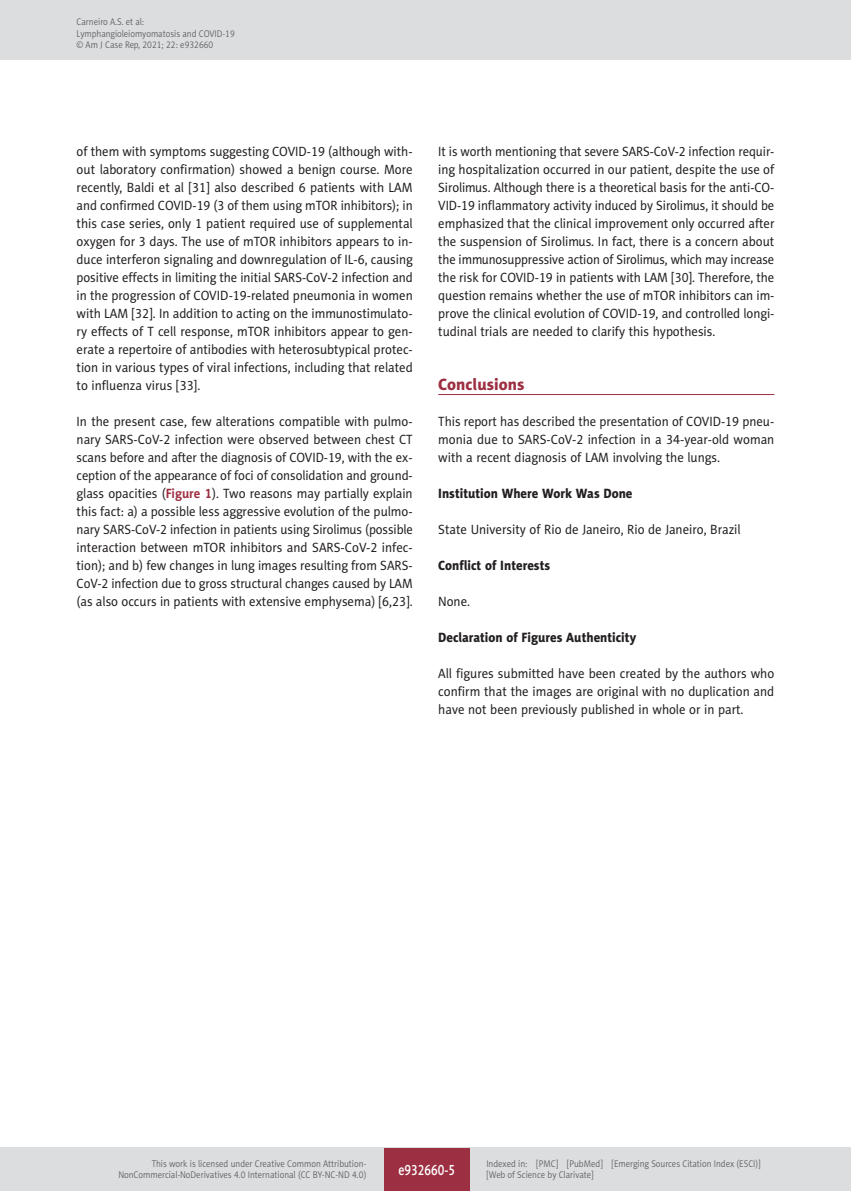
<style>
.page{position:relative;width:851px;height:1191px;background:#fff}
.page>*{position:absolute;margin:0;border:0;box-sizing:border-box;transform-origin:0 0}
.AJCR_Headline_1{font:16.5px "Naomi Sans EFN Heavy";color:#9d2f42}
.t1{font:15px "Naomi Sans EFN Medium";color:#fff;scale:.8 1}
.AJCR_Body{font:13.5px/18px "Naomi Sans EFN";color:#231f20;text-align:justify;scale:.95 1}
.AJCR_Body-2{font:13.5px/18px "Naomi Sans EFN";color:#231f20;text-align:justify;scale:.93 1}
.AJCR_Headline_2{font:13.5px "Naomi Sans EFN Heavy";color:#231f20;scale:.95 1}
.t2{font:9.75px/11.2px "Naomi Sans EFN Light";color:#57585a;scale:.9 1}
.s1{font-weight:700;color:#9d2f42}
</style>
<div class="page">
<hr style="left:438px;top:394px;width:336px;height:1px;background:#9d2f42">
<div style="left:0;top:0;width:850px;height:60px;background:#dcdddf"></div>
<div style="left:0;top:1148px;width:850px;height:43px;background:#dcdddf"></div>
<div style="left:384px;top:1147px;width:85px;height:43px;background:#9d2f42"></div>
<p class="t2" style="left:77px;top:16px;width:177px">Carneiro A.S. et al:<br>Lymphangioleiomyomatosis and COVID-19 © Am J Case Rep, 2021; 22: e932660</p>
<p class="AJCR_Body" style="left:77px;top:142px;width:355px">of them with symptoms suggesting COVID-19 (although with&shy;out laboratory confirmation) showed a benign course. More recently, Baldi et al [31] also described 6 patients with LAM and confirmed COVID-19 (3 of them using mTOR inhibitors); in this case series, only 1 patient required use of supplemental oxygen for 3 days. The use of mTOR inhibitors appears to in&shy;duce interferon signaling and downregulation of IL-6, causing positive effects in limiting the initial SARS-CoV-2 infection and in the progression of COVID-19-related pneumonia in women with LAM [32]. In addition to acting on the immunostimulato&shy;ry effects of T cell response, mTOR inhibitors appear to gen&shy;erate a repertoire of antibodies with heterosubtypical protec&shy;tion in various types of viral infections, including that related to influenza virus [33].</p>
<p class="AJCR_Body" style="left:77px;top:412px;width:355px">In the present case, few alterations compatible with pulmo&shy;nary SARS-CoV-2 infection were observed between chest CT scans before and after the diagnosis of COVID-19, with the ex&shy;ception of the appearance of foci of consolidation and ground&shy;glass opacities (<span class="s1">Figure 1</span>). Two reasons may partially explain this fact: a) a possible less aggressive evolution of the pulmo&shy;nary SARS-CoV-2 infection in patients using Sirolimus (possible interaction between mTOR inhibitors and SARS-CoV-2 infec&shy;tion); and b) few changes in lung images resulting from SARS-CoV-2 infection due to gross structural changes caused by LAM (as also occurs in patients with extensive emphysema) [6,23].</p>
<p class="AJCR_Body-2" style="left:438px;top:142px;width:363px">It is worth mentioning that severe SARS-CoV-2 infection requir&shy;ing hospitalization occurred in our patient, despite the use of Sirolimus. Although there is a theoretical basis for the anti-CO-VID-19 inflammatory activity induced by Sirolimus, it should be emphasized that the clinical improvement only occurred after the suspension of Sirolimus. In fact, there is a concern about the immunosuppressive action of Sirolimus, which may increase the risk for COVID-19 in patients with LAM [30]. Therefore, the question remains whether the use of mTOR inhibitors can im&shy;prove the clinical evolution of COVID-19, and controlled longi&shy;tudinal trials are needed to clarify this hypothesis.</p>
<p class="AJCR_Headline_1" style="left:438px;top:374px;width:88px">Conclusions</p>
<p class="AJCR_Body" style="left:438px;top:412px;width:355px">This report has described the presentation of COVID-19 pneu&shy;monia due to SARS-CoV-2 infection in a 34-year-old woman with a recent diagnosis of LAM involving the lungs.</p>
<p class="AJCR_Headline_2" style="left:438px;top:485px;width:206px">Institution Where Work Was Done</p>
<p class="AJCR_Body" style="left:438px;top:520px;width:320px">State University of Rio de Janeiro, Rio de Janeiro, Brazil</p>
<p class="AJCR_Headline_2" style="left:438px;top:557px;width:119px">Conflict of Interests</p>
<p class="AJCR_Body" style="left:438px;top:592px;width:35px">None.</p>
<p class="AJCR_Headline_2" style="left:438px;top:629px;width:210px">Declaration of Figures Authenticity</p>
<p class="AJCR_Body" style="left:438px;top:664px;width:355px">All figures submitted have been created by the authors who confirm that the images are original with no duplication and have not been previously published in whole or in part.</p>
<p class="t2" style="left:118px;top:1158px;width:277px;text-align:right">This work is licensed under Creative Common Attribution-<br>NonCommercial-NoDerivatives 4.0 International (CC BY-NC-ND 4.0)</p>
<p class="t1" style="left:398px;top:1160px;width:72px">e932660-5</p>
<p class="t2" style="left:486px;top:1158px;width:306px">Indexed in: [PMC] [PubMed] [Emerging Sources Citation Index (ESCI)] [Web of Science by Clarivate]</p>
</div>
